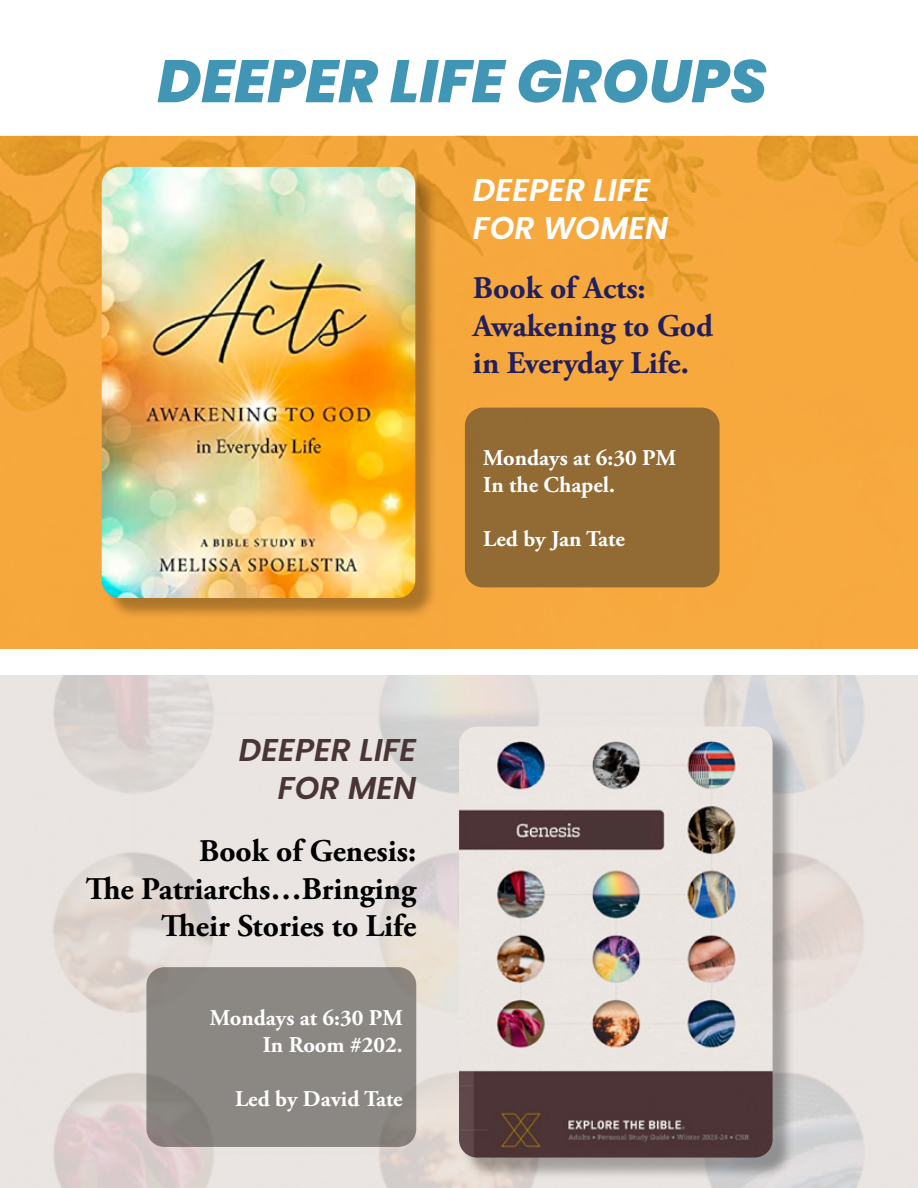
<style>
.page{position:relative;width:918px;height:1188px;background:#fff}
.page>*{position:absolute;margin:0;border:0;box-sizing:border-box;transform-origin:0 0}
.t1{font:italic 800 60px "Poppins";color:#4195b5}
.t2{font:700 31.5px/37.8px "Adobe Garamond Pro";color:#000;text-align:right}
.t3{font:700 31.5px/37.8px "Adobe Garamond Pro";color:#211f5d}
.t4{font:italic 600 31.5px/37.8px "Poppins";color:#fff}
.t5{font:italic 600 31.5px/37.8px "Poppins";color:#493536;text-align:right}
.t6{font:700 22.5px/27px "Adobe Garamond Pro";color:#fff}
</style>
<div class="page">
<img style="left:0;top:136px;width:918px;height:513px">
<div style="left:105px;top:170px;width:332px;height:450px;background:#000;opacity:.3"></div>
<img style="left:102px;top:167px;width:313px;height:431px">
<div style="left:465px;top:408px;width:255px;height:179px;background:#916a34;border-radius:18px"></div>
<div style="left:463px;top:730px;width:331px;height:450px;background:#000;opacity:.3"></div>
<img style="left:459px;top:726px;width:314px;height:432px">
<div style="left:146px;top:967px;width:270px;height:180px;background:#8b8884;border-radius:18px"></div>
<div style="left:584px;top:816px;width:65px;height:29px;background:#493536"></div>
<h1 class="t1" style="left:157px;top:46px;width:612px">DEEPER LIFE GROUPS</h1>
<h2 class="t4" style="left:473px;top:172px;width:197px">DEEPER LIFE<br>FOR WOMEN</h2>
<h2 class="t3" style="left:473px;top:270px;width:242px">Book of Acts:<br>Awakening to God in Everyday Life.</h2>
<p class="t6" style="left:483px;top:445px;width:194px">Mondays at 6:30 PM<br>In the Chapel.</p>
<p class="t6" style="left:483px;top:526px;width:143px">Led by Jan Tate</p>
<h2 class="t5" style="left:239px;top:731px;width:179px">DEEPER LIFE<br>FOR MEN</h2>
<h2 class="t2" style="left:86px;top:832px;width:332px">Book of Genesis:<br>The Patriarchs…Bringing<br>Their Stories to Life</h2>
<p class="t6" style="left:210px;top:1004px;width:194px;text-align:right">Mondays at 6:30 PM<br>In Room #202.</p>
<p class="t6" style="left:235px;top:1085px;width:169px">Led by David Tate</p>
</div>
